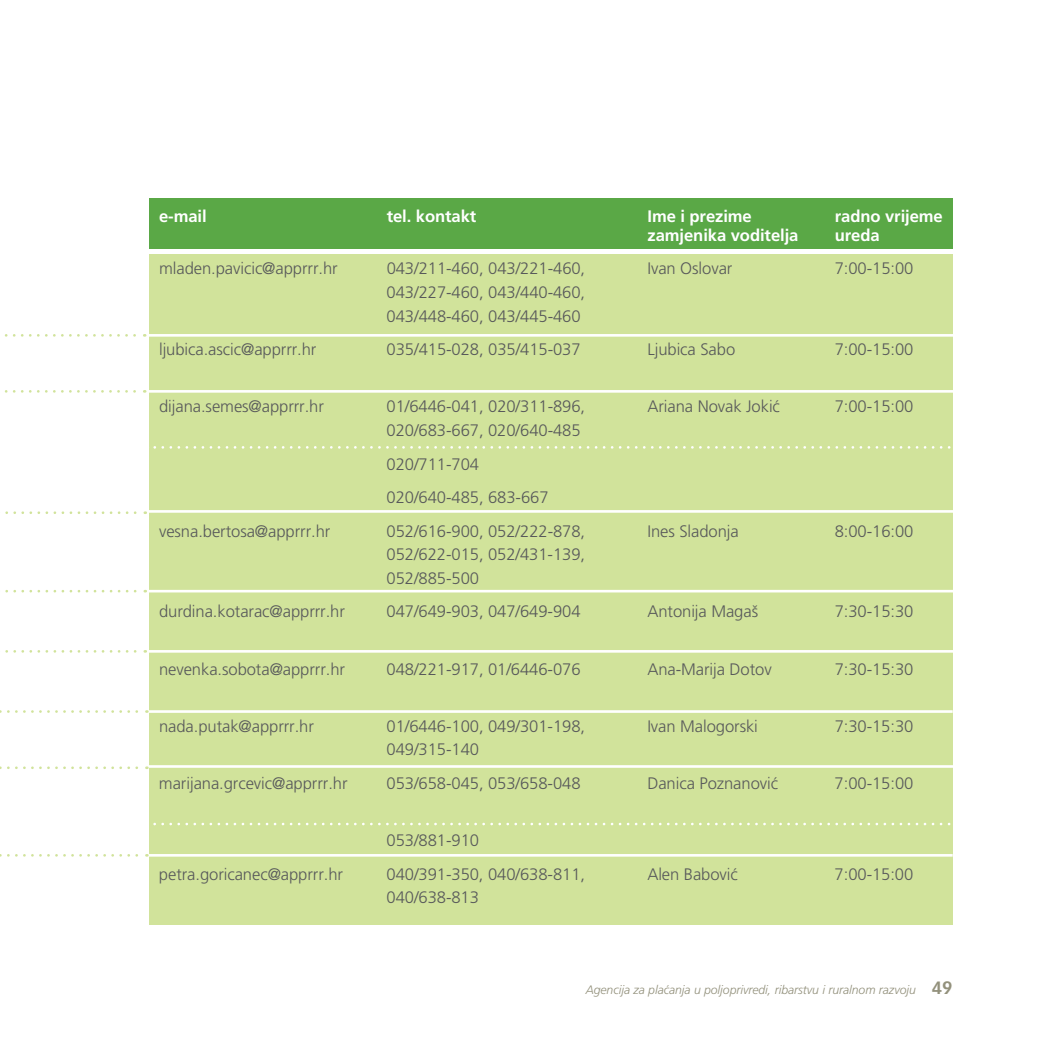
<style>
.page{position:relative;width:1042px;height:1042px;background:#fff}
.page>*{position:absolute;margin:0;border:0;box-sizing:border-box;transform-origin:0 0}
.t1{font:300 16.62px/23.6px "Frutiger";letter-spacing:-.005em;color:#58595b}
.t2{font:700 16.62px "Frutiger Roman";letter-spacing:-.005em;color:#fff}
.t3{font:italic 300 12.25px "Frutiger";letter-spacing:-.005em;color:#93917c}
.s1{font-family:"Vectora";font-weight:700;font-style:normal;font-size:17.5px}
</style>
<div class="page">
<div style="left:149px;top:255px;width:803px;height:670px;background:#d1e39b"></div>
<div style="left:149px;top:198px;width:803px;height:51px;background:#5aa846"></div>
<hr style="left:147px;top:334px;width:808px;height:3px;background:#fff">
<hr style="left:147px;top:390px;width:808px;height:3px;background:#fff">
<hr style="left:147px;top:510px;width:808px;height:3px;background:#fff">
<hr style="left:147px;top:590px;width:808px;height:2px;background:#fff">
<hr style="left:147px;top:650px;width:808px;height:3px;background:#fff">
<hr style="left:144px;top:710px;width:808px;height:3px;background:#fff">
<hr style="left:148px;top:765px;width:808px;height:3px;background:#fff">
<hr style="left:144px;top:854px;width:808px;height:2px;background:#fff">
<svg style="left:4px;top:334px;width:141px;height:3px"></svg>
<svg style="left:4px;top:390px;width:141px;height:3px"></svg>
<svg style="left:5px;top:511px;width:141px;height:3px"></svg>
<svg style="left:5px;top:590px;width:141px;height:2px"></svg>
<svg style="left:5px;top:650px;width:141px;height:3px"></svg>
<svg style="left:0;top:710px;width:147px;height:3px"></svg>
<svg style="left:0;top:766px;width:147px;height:3px"></svg>
<svg style="left:0;top:854px;width:147px;height:2px"></svg>
<svg style="left:155px;top:446px;width:798px;height:3px"></svg>
<svg style="left:155px;top:823px;width:798px;height:2px"></svg>
<p class="t2" style="left:159px;top:206px;width:49px">e-mail</p>
<p class="t2" style="left:387px;top:206px;width:91px">tel. kontakt</p>
<p class="t2" style="left:647px;top:206px;width:106px">Ime i prezime</p>
<p class="t2" style="left:835px;top:206px;width:110px">radno vrijeme</p>
<p class="t2" style="left:647px;top:225px;width:152px">zamjenika voditelja</p>
<p class="t2" style="left:835px;top:225px;width:46px">ureda</p>
<p class="t1" style="left:159px;top:257px;width:180px">mladen.pavicic@apprrr.hr</p>
<p class="t1" style="left:387px;top:257px;width:200px">043/211-460, 043/221-460,</p>
<p class="t1" style="left:647px;top:257px;width:86px">Ivan Oslovar</p>
<p class="t1" style="left:835px;top:257px;width:80px">7:00-15:00</p>
<p class="t1" style="left:387px;top:280px;width:200px">043/227-460, 043/440-460,<br>043/448-460, 043/445-460</p>
<p class="t1" style="left:159px;top:337px;width:159px">ljubica.ascic@apprrr.hr</p>
<p class="t1" style="left:387px;top:337px;width:196px">035/415-028, 035/415-037</p>
<p class="t1" style="left:647px;top:337px;width:89px">Ljubica Sabo</p>
<p class="t1" style="left:835px;top:337px;width:80px">7:00-15:00</p>
<p class="t1" style="left:159px;top:395px;width:166px">dijana.semes@apprrr.hr</p>
<p class="t1" style="left:387px;top:395px;width:200px">01/6446-041, 020/311-896,</p>
<p class="t1" style="left:647px;top:395px;width:134px">Ariana Novak Jokić</p>
<p class="t1" style="left:835px;top:395px;width:80px">7:00-15:00</p>
<p class="t1" style="left:387px;top:413px;width:196px;line-height:33.6px">020/683-667, 020/640-485<br>020/711-704<br>020/640-485, 683-667</p>
<p class="t1" style="left:159px;top:519px;width:173px">vesna.bertosa@apprrr.hr</p>
<p class="t1" style="left:387px;top:519px;width:200px">052/616-900, 052/222-878,</p>
<p class="t1" style="left:647px;top:519px;width:93px">Ines Sladonja</p>
<p class="t1" style="left:835px;top:519px;width:80px">8:00-16:00</p>
<p class="t1" style="left:387px;top:543px;width:200px">052/622-015, 052/431-139,<br>052/885-500</p>
<p class="t1" style="left:159px;top:600px;width:187px">durdina.kotarac@apprrr.hr</p>
<p class="t1" style="left:387px;top:600px;width:196px">047/649-903, 047/649-904</p>
<p class="t1" style="left:647px;top:600px;width:112px">Antonija Magaš</p>
<p class="t1" style="left:834px;top:600px;width:80px">7:30-15:30</p>
<p class="t1" style="left:159px;top:657px;width:187px">nevenka.sobota@apprrr.hr</p>
<p class="t1" style="left:386px;top:657px;width:196px">048/221-917, 01/6446-076</p>
<p class="t1" style="left:647px;top:657px;width:126px">Ana-Marija Dotov</p>
<p class="t1" style="left:834px;top:657px;width:80px">7:30-15:30</p>
<p class="t1" style="left:159px;top:714px;width:156px">nada.putak@apprrr.hr</p>
<p class="t1" style="left:386px;top:714px;width:200px">01/6446-100, 049/301-198,</p>
<p class="t1" style="left:647px;top:714px;width:112px">Ivan Malogorski</p>
<p class="t1" style="left:834px;top:714px;width:80px">7:30-15:30</p>
<p class="t1" style="left:386px;top:738px;width:94px">049/315-140</p>
<p class="t1" style="left:159px;top:771px;width:190px">marijana.grcevic@apprrr.hr</p>
<p class="t1" style="left:386px;top:771px;width:196px">053/658-045, 053/658-048</p>
<p class="t1" style="left:647px;top:771px;width:132px">Danica Poznanović</p>
<p class="t1" style="left:834px;top:771px;width:80px">7:00-15:00</p>
<p class="t1" style="left:386px;top:828px;width:94px">053/881-910</p>
<p class="t1" style="left:159px;top:862px;width:186px">petra.goricanec@apprrr.hr</p>
<p class="t1" style="left:386px;top:862px;width:200px">040/391-350, 040/638-811,</p>
<p class="t1" style="left:647px;top:862px;width:92px">Alen Babović</p>
<p class="t1" style="left:834px;top:862px;width:80px">7:00-15:00</p>
<p class="t1" style="left:386px;top:886px;width:94px">040/638-813</p>
<p class="t3" style="left:586px;top:982px;width:368px">Agencija za plaćanja u poljoprivredi, ribarstvu i ruralnom razvoju <span class="s1">49</span></p>
</div>
